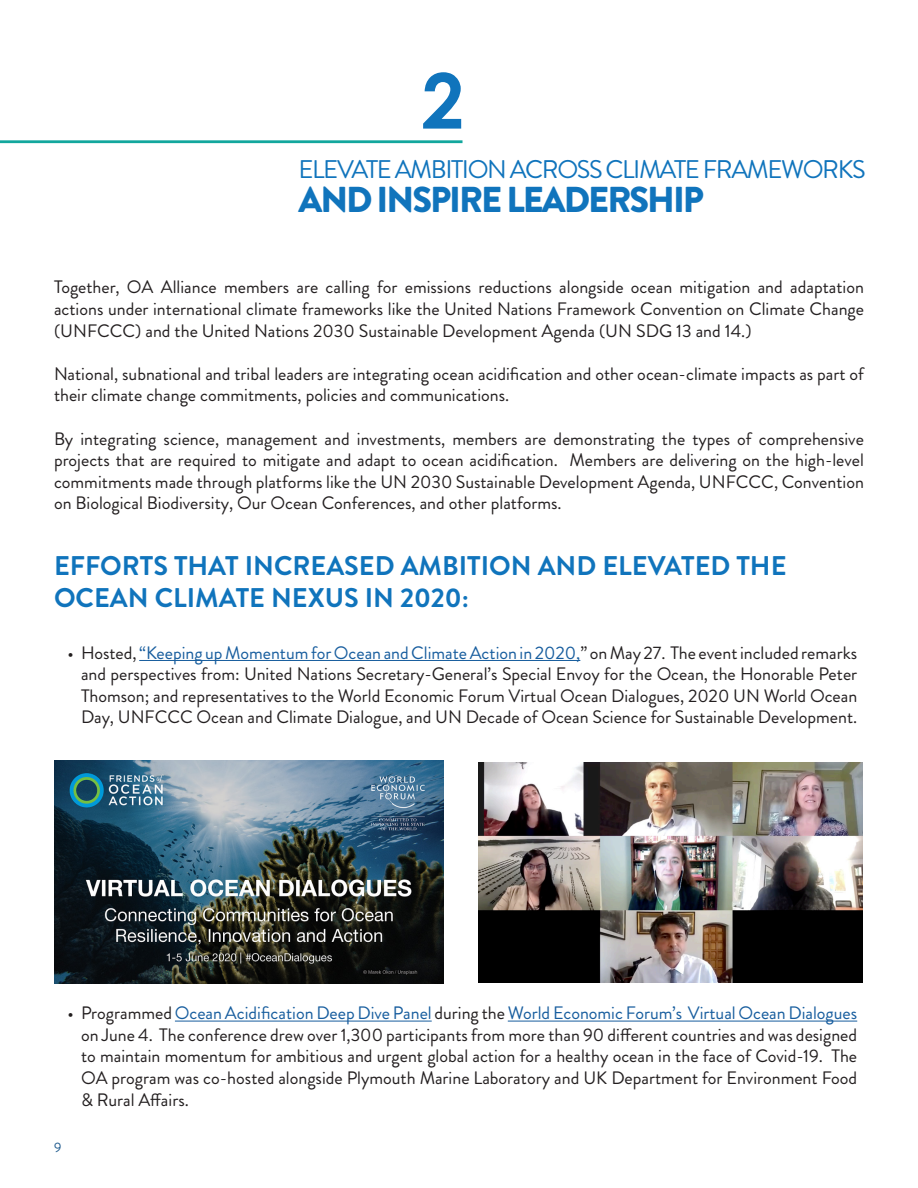
<style>
.page{position:relative;width:918px;height:1188px;background:#fff}
.page>*{position:absolute;margin:0;border:0;box-sizing:border-box;transform-origin:0 0}
.t1{font:700 76.5px "Century Gothic";color:#1074bc}
.t2{font:900 36px "Brandon Grotesque";letter-spacing:-.055em;color:#1074bc}
.t3{font:700 27px/32.4px "Brandon Grotesque";color:#1074bc}
.t4{font:25.5px "Brandon Grotesque";letter-spacing:-.055em;color:#1074bc}
.t5{font:18px/21.6px "Brandon Grotesque";color:#231f20;text-align:justify}
.t6{font:13.5px "Brandon Grotesque";color:#1b588c}
.s1{color:#175d9e}
</style>
<div class="page">
<hr style="left:0;top:140px;width:463px;height:3px;background:#12a79d">
<img style="left:479px;top:762px;width:383px;height:221px">
<img style="left:54px;top:760px;width:390px;height:223px">
<hr style="left:139px;top:660px;width:441px;height:1px;background:#175d9e">
<hr style="left:175px;top:1021px;width:257px;height:1px;background:#175d9e">
<hr style="left:508px;top:1021px;width:349px;height:1px;background:#175d9e">
<p class="t1" style="left:421px;top:53px;width:44px">2</p>
<p class="t4" style="left:298px;top:151px;width:569px">ELEVATE AMBITION ACROSS CLIMATE FRAMEWORKS</p>
<p class="t2" style="left:298px;top:174px;width:407px">AND INSPIRE LEADERSHIP</p>
<p class="t5" style="left:54px;top:277px;width:812px">Together, OA Alliance members are calling for emissions reductions alongside ocean mitigation and adaptation actions under international climate frameworks like the United Nations Framework Convention on Climate Change (UNFCCC) and the United Nations 2030 Sustainable Development Agenda (UN SDG 13 and 14.)</p>
<p class="t5" style="left:54px;top:363px;width:812px">National, subnational and tribal leaders are integrating ocean acidification and other ocean-climate impacts as part of their climate change commitments, policies and communications.</p>
<p class="t5" style="left:54px;top:428px;width:812px">By integrating science, management and investments, members are demonstrating the types of comprehensive projects that are required to mitigate and adapt to ocean acidification. Members are delivering on the high-level commitments made through platforms like the UN 2030 Sustainable Development Agenda, UNFCCC, Convention on Biological Biodiversity, Our Ocean Conferences, and other platforms.</p>
<p class="t3" style="left:54px;top:550px;width:734px">EFFORTS THAT INCREASED AMBITION AND ELEVATED THE<br>OCEAN CLIMATE NEXUS IN 2020:</p>
<p class="t5" style="left:81px;top:642px;width:778px;text-indent:-14px">• Hosted, <span class="s1">“Keeping up Momentum for Ocean and Climate Action in 2020,</span>” on May 27. The event included remarks and perspectives from: United Nations Secretary-General’s Special Envoy for the Ocean, the Honorable Peter Thomson; and representatives to the World Economic Forum Virtual Ocean Dialogues, 2020 UN World Ocean Day, UNFCCC Ocean and Climate Dialogue, and UN Decade of Ocean Science for Sustainable Development.</p>
<p class="t5" style="left:81px;top:1003px;width:778px;text-indent:-14px">• Programmed <span class="s1">Ocean Acidification Deep Dive Panel</span> during the <span class="s1">World Economic Forum’s Virtual Ocean Dialogues </span>on June 4. The conference drew over 1,300 participants from more than 90 different countries and was designed to maintain momentum for ambitious and urgent global action for a healthy ocean in the face of Covid-19. The OA program was co-hosted alongside Plymouth Marine Laboratory and UK Department for Environment Food &amp; Rural Affairs.</p>
<p class="t6" style="left:54px;top:1139px;width:9px">9</p>
</div>
